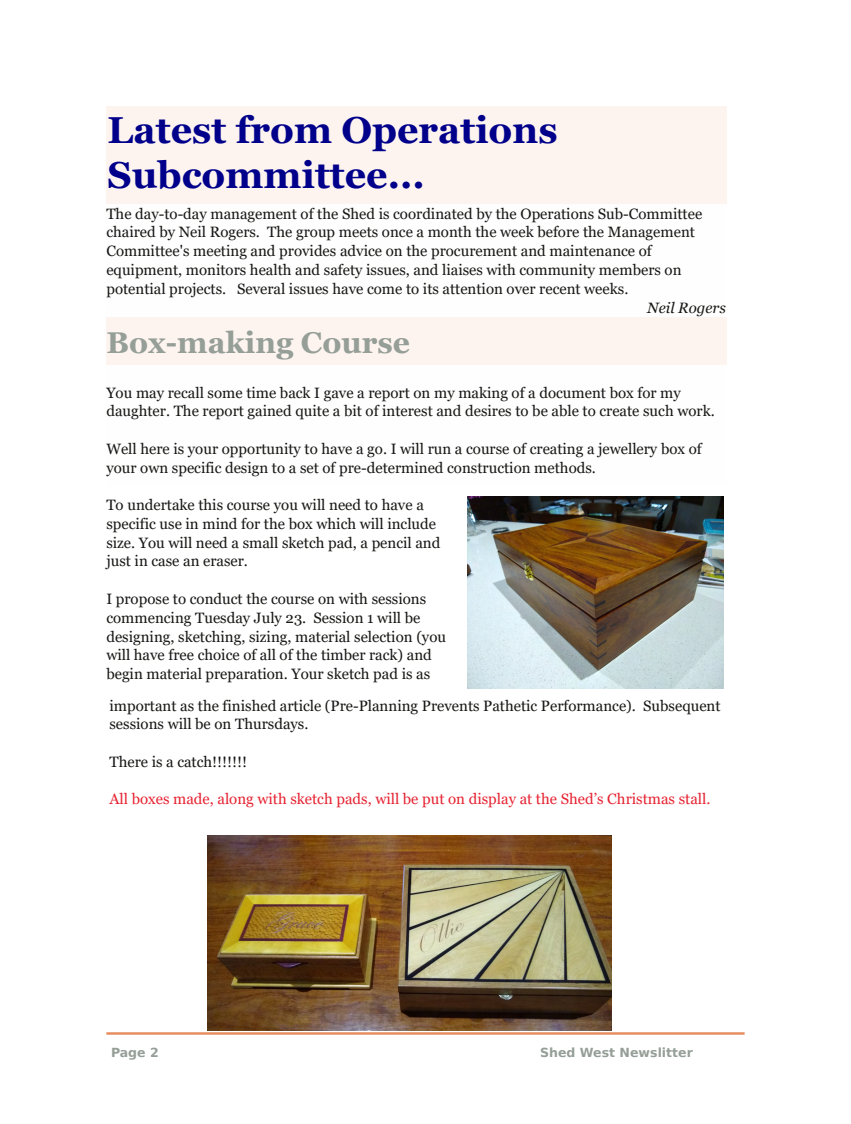
<style>
.page{position:relative;width:851px;height:1124px;background:#fff}
.page>*{position:absolute;margin:0;border:0;box-sizing:border-box;transform-origin:0 0}
.t1{font:700 37.5px/45px "Georgia";color:#00008b}
.t2{font:700 30px "Georgia";color:#959e97}
.t3{font:15px/18.8px "Georgia";color:#171715}
.t4{font:15px "Georgia";color:#e62332}
.t5{font:italic 15px "Georgia";color:#171715}
.t6{font:700 12.5px "Bitstream Vera Sans";color:#959e97}
</style>
<div class="page">
<hr style="left:106px;top:1032px;width:638px;height:2px;background:#e78d5f">
<div style="left:106px;top:106px;width:620px;height:99px;background:#fdf4ef"></div>
<div style="left:106px;top:317px;width:620px;height:48px;background:#fdf4ef"></div>
<img style="left:468px;top:496px;width:255px;height:192px">
<img style="left:207px;top:835px;width:404px;height:195px">
<h1 class="t1" style="left:108px;top:108px;width:451px">Latest from Operations<br>Subcommittee...</h1>
<p class="t3" style="left:106px;top:204px;width:597px">The day-to-day management of the Shed is coordinated by the Operations Sub-Committee chaired by Neil Rogers. The group meets once a month the week before the Management Committee's meeting and provides advice on the procurement and maintenance of equipment, monitors health and safety issues, and liaises with community members on potential projects. Several issues have come to its attention over recent weeks.</p>
<p class="t5" style="left:647px;top:299px;width:80px">Neil Rogers</p>
<h2 class="t2" style="left:106px;top:326px;width:305px">Box-making Course</h2>
<p class="t3" style="left:106px;top:383px;width:609px">You may recall some time back I gave a report on my making of a document box for my daughter. The report gained quite a bit of interest and desires to be able to create such work.</p>
<p class="t3" style="left:106px;top:439px;width:596px">Well here is your opportunity to have a go. I will run a course of creating a jewellery box of your own specific design to a set of pre-determined construction methods.</p>
<p class="t3" style="left:106px;top:495px;width:335px">To undertake this course you will need to have a specific use in mind for the box which will include size. You will need a small sketch pad, a pencil and just in case an eraser.</p>
<p class="t3" style="left:106px;top:589px;width:341px">I propose to conduct the course on with sessions commencing Tuesday July 23. Session 1 will be designing, sketching, sizing, material selection (you will have free choice of all of the timber rack) and begin material preparation. Your sketch pad is as</p>
<p class="t3" style="left:109px;top:695px;width:612px">important as the finished article (Pre-Planning Prevents Pathetic Performance). Subsequent sessions will be on Thursdays.</p>
<p class="t3" style="left:109px;top:752px;width:139px">There is a catch!!!!!!!</p>
<p class="t4" style="left:109px;top:790px;width:602px">All boxes made, along with sketch pads, will be put on display at the Shed’s Christmas stall.</p>
<p class="t6" style="left:111px;top:1045px;width:49px">Page 2</p>
<p class="t6" style="left:540px;top:1045px;width:154px">Shed West Newslitter</p>
</div>
